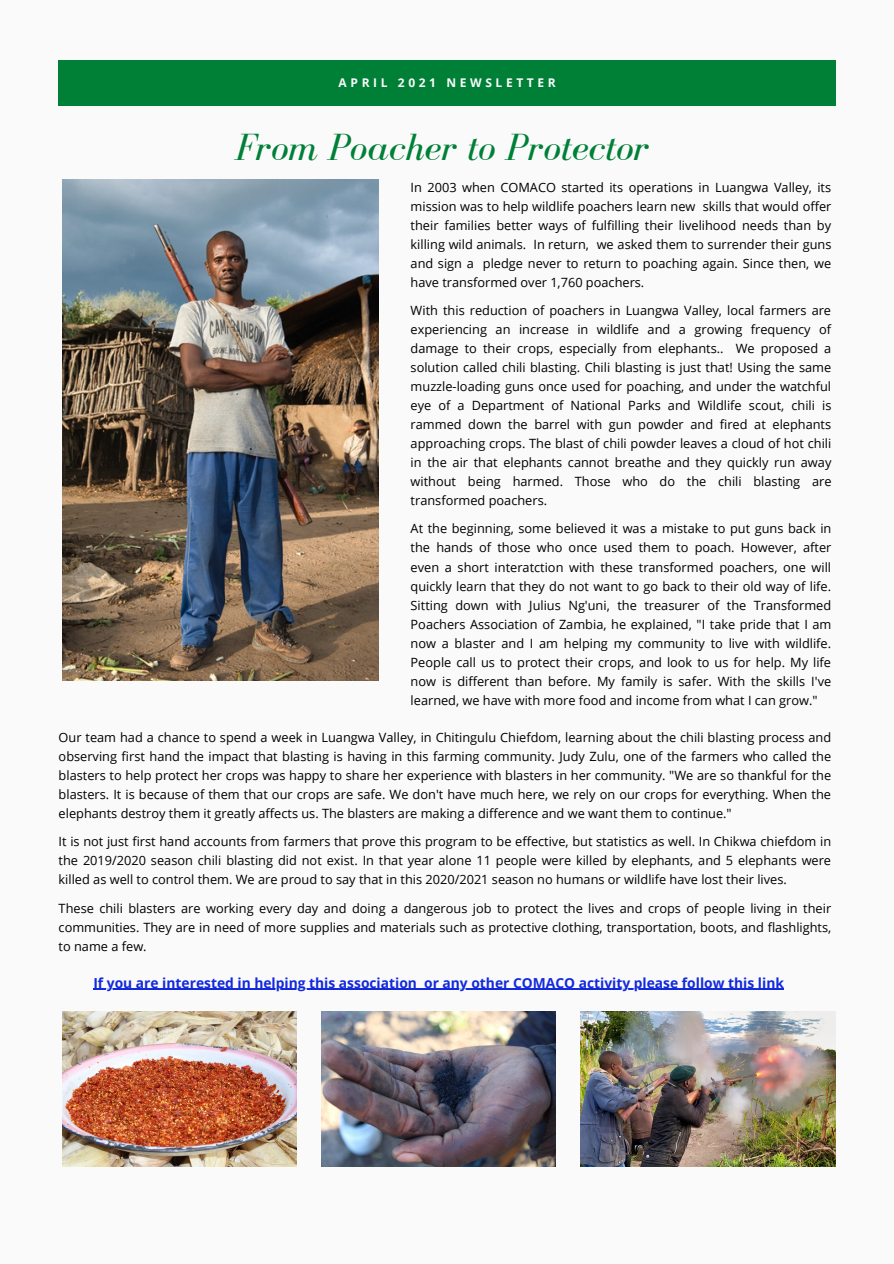
<style>
.page{position:relative;width:894px;height:1264px;background:#fff}
.page>*{position:absolute;margin:0;border:0;box-sizing:border-box;transform-origin:0 0}
.t1{font:italic 39px "Bodoni FLF";color:#008037}
.t2{font:700 13.8px "Open Sans";color:#1229dd}
.t3{font:12.75px/19px "Open Sans";color:#000;text-align:justify}
.t4{font:700 12px "Open Sans";letter-spacing:.3em;color:#fafafa}
</style>
<div class="page">
<div style="left:0;top:0;width:893px;height:1263px;background:#fafafa"></div>
<div style="left:59px;top:60px;width:776px;height:45px;background:#008037"></div>
<img style="left:63px;top:179px;width:315px;height:501px">
<img style="left:580px;top:1011px;width:255px;height:155px">
<img style="left:63px;top:1011px;width:233px;height:155px">
<img style="left:322px;top:1011px;width:233px;height:155px">
<hr style="left:93px;top:988px;width:324px;height:1px;background:#1229dd">
<hr style="left:424px;top:988px;width:359px;height:1px;background:#1229dd">
<p class="t4" style="left:338px;top:74px;width:218px">APRIL 2021 NEWSLETTER</p>
<p class="t1" style="left:235px;top:126px;width:415px">From Poacher to Protector</p>
<p class="t3" style="left:410px;top:177px;width:422px">In 2003 when COMACO started its operations in Luangwa Valley, its mission was to help wildlife poachers learn new skills that would offer their families better ways of fulfilling their livelihood needs than by killing wild animals. In return, we asked them to surrender their guns and sign a pledge never to return to poaching again. Since then, we have transformed over 1,760 poachers.</p>
<p class="t3" style="left:410px;top:301px;width:422px">With this reduction of poachers in Luangwa Valley, local farmers are experiencing an increase in wildlife and a growing frequency of damage to their crops, especially from elephants.. We proposed a solution called chili blasting. Chili blasting is just that! Using the same muzzle-loading guns once used for poaching, and under the watchful eye of a Department of National Parks and Wildlife scout, chili is rammed down the barrel with gun powder and fired at elephants approaching crops. The blast of chili powder leaves a cloud of hot chili in the air that elephants cannot breathe and they quickly run away without being harmed. Those who do the chili blasting are transformed poachers.</p>
<p class="t3" style="left:410px;top:519px;width:422px">At the beginning, some believed it was a mistake to put guns back in the hands of those who once used them to poach. However, after even a short interatction with these transformed poachers, one will quickly learn that they do not want to go back to their old way of life.<br>Sitting down with Julius Ng'uni, the treasurer of the Transformed Poachers Association of Zambia, he explained, "I take pride that I am now a blaster and I am helping my community to live with wildlife.<br>People call us to protect their crops, and look to us for help. My life now is different than before. My family is safer. With the skills I've learned, we have with more food and income from what I can grow."</p>
<p class="t3" style="left:59px;top:727px;width:774px">Our team had a chance to spend a week in Luangwa Valley, in Chitingulu Chiefdom, learning about the chili blasting process and observing first hand the impact that blasting is having in this farming community. Judy Zulu, one of the farmers who called the blasters to help protect her crops was happy to share her experience with blasters in her community. "We are so thankful for the blasters. It is because of them that our crops are safe. We don't have much here, we rely on our crops for everything. When the elephants destroy them it greatly affects us. The blasters are making a difference and we want them to continue."</p>
<p class="t3" style="left:59px;top:832px;width:773px">It is not just first hand accounts from farmers that prove this program to be effective, but statistics as well. In Chikwa chiefdom in the 2019/2020 season chili blasting did not exist. In that year alone 11 people were killed by elephants, and 5 elephants were killed as well to control them. We are proud to say that in this 2020/2021 season no humans or wildlife have lost their lives.</p>
<p class="t3" style="left:59px;top:898px;width:774px">These chili blasters are working every day and doing a dangerous job to protect the lives and crops of people living in their communities. They are in need of more supplies and materials such as protective clothing, transportation, boots, and flashlights, to name a few.</p>
<p class="t2" style="left:93px;top:972px;width:692px">If you are interested in helping this association or any other COMACO activity please follow this link</p>
</div>
